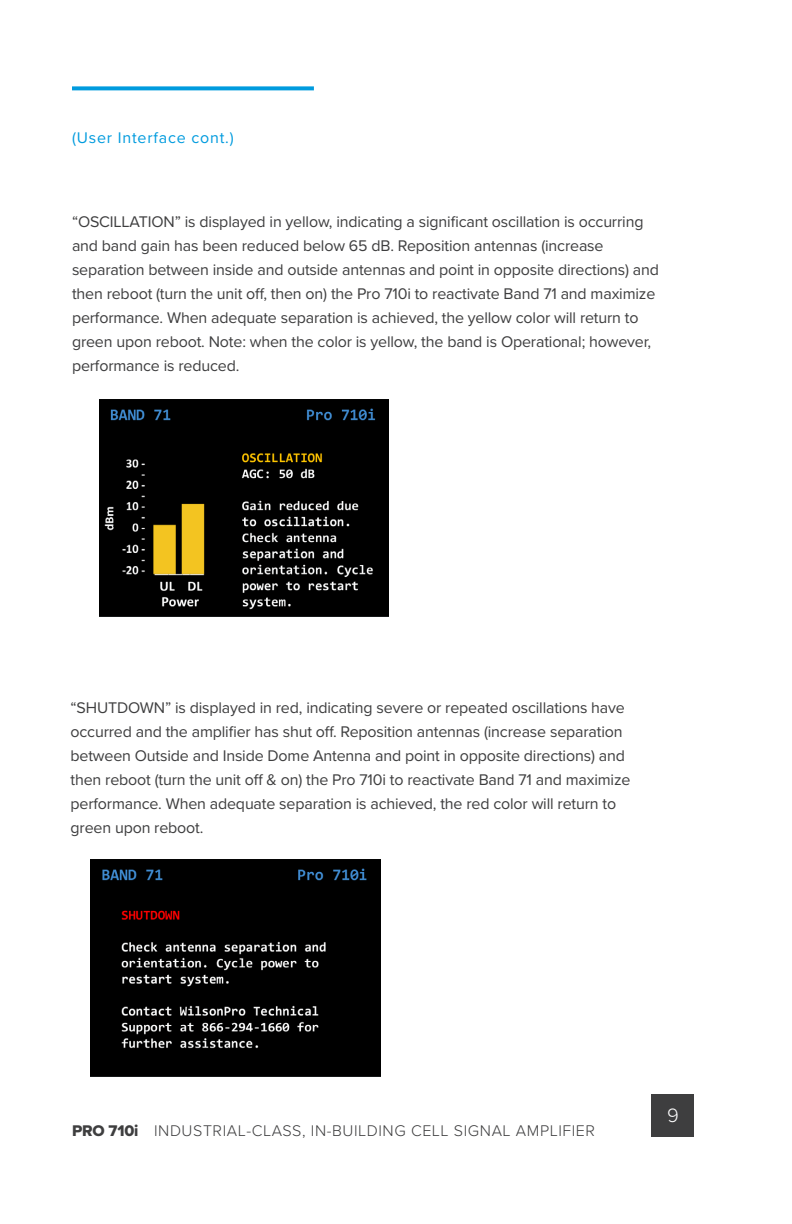
<style>
.page{position:relative;width:792px;height:1224px;background:#fff}
.page>*{position:absolute;margin:0;border:0;box-sizing:border-box;transform-origin:0 0}
.t1{font:300 20px "Proxima Nova";color:#fff}
.t2{font:16px/24px "Proxima Nova";letter-spacing:-.01em;color:#3e3e3f}
.t3{font:300 16px "Proxima Nova";letter-spacing:.035em;color:#3e3e3f}
.t4{font:16px "Proxima Nova";letter-spacing:.05em;color:#009bde}
.s1{font-family:"Proxima Nova Extrabld";font-weight:400}
</style>
<div class="page">
<div style="left:652px;top:1094px;width:42px;height:43px;background:#3e3e3f"></div>
<svg style="left:72px;top:86px;width:242px;height:4px"></svg>
<img style="left:99px;top:400px;width:290px;height:217px">
<img style="left:91px;top:860px;width:289px;height:217px">
<p class="t4" style="left:72px;top:125px;width:163px">(User Interface cont.)</p>
<p class="t2" style="left:72px;top:209px;width:589px">“OSCILLATION” is displayed in yellow, indicating a significant oscillation is occurring and band gain has been reduced below 65 dB. Reposition antennas (increase separation between inside and outside antennas and point in opposite directions) and then reboot (turn the unit off, then on) the Pro 710i to reactivate Band 71 and maximize performance. When adequate separation is achieved, the yellow color will return to green upon reboot. Note: when the color is yellow, the band is Operational; however, performance is reduced.</p>
<p class="t2" style="left:71px;top:695px;width:561px">“SHUTDOWN” is displayed in red, indicating severe or repeated oscillations have occurred and the amplifier has shut off. Reposition antennas (increase separation between Outside and Inside Dome Antenna and point in opposite directions) and then reboot (turn the unit off &amp; on) the Pro 710i to reactivate Band 71 and maximize performance. When adequate separation is achieved, the red color will return to green upon reboot.</p>
<p class="t3" style="left:72px;top:1119px;width:525px"><span class="s1">PRO 710i</span> INDUSTRIAL-CLASS, IN-BUILDING CELL SIGNAL AMPLIFIER</p>
<p class="t1" style="left:667px;top:1101px;width:13px">9</p>
</div>
